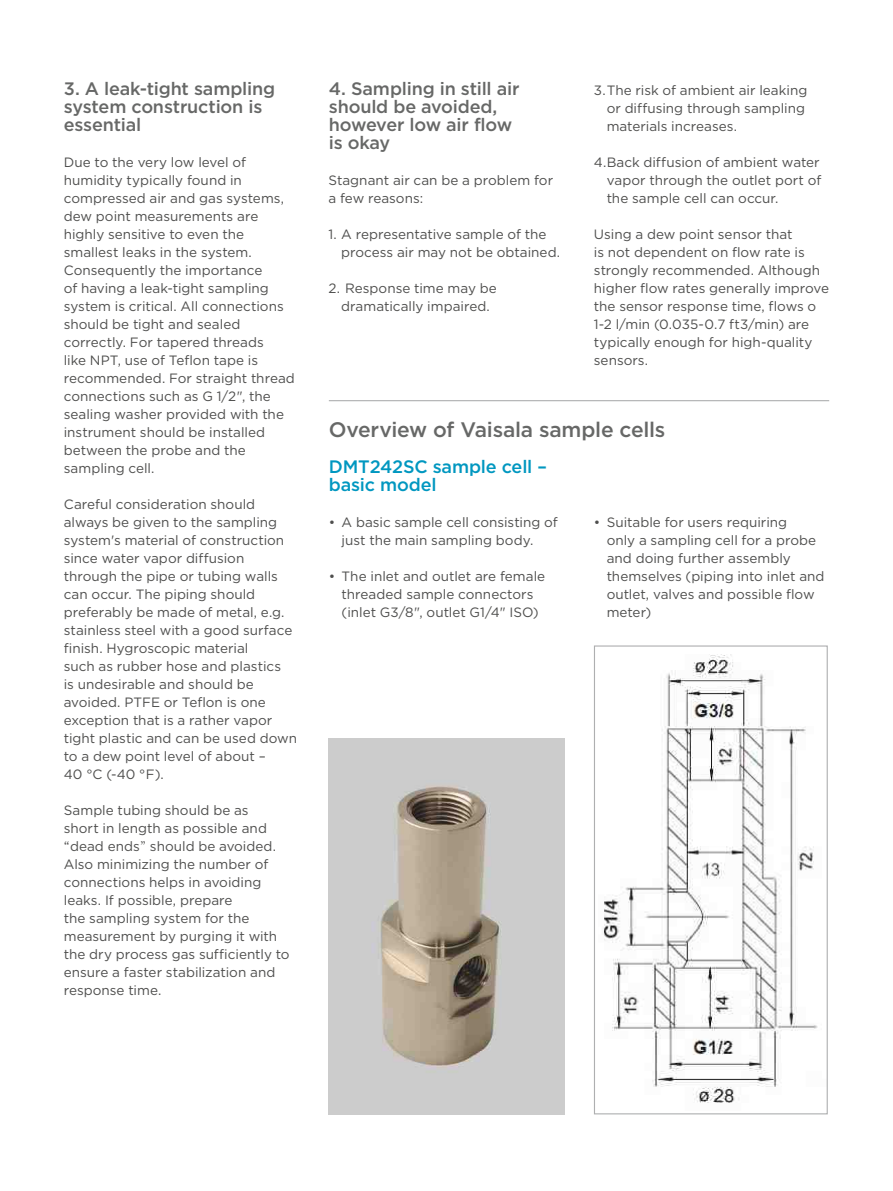
<style>
.page{position:relative;width:893px;height:1191px;background:#fff}
.page>*{position:absolute;margin:0;border:0;box-sizing:border-box;transform-origin:0 0}
.t1{font:500 21px "Gotham";letter-spacing:-.01em;color:#676867}
.t2{font:500 18px/18px "Gotham";letter-spacing:-.01em;color:#676867}
.t3{font:500 18px/18px "Gotham";letter-spacing:-.01em;color:#0097c0}
.t4{font:13.5px/18px "Gotham";color:#4e4e4d}
.s1{font-family:"Skatta Sans"}
.s2{font-family:"Simoncini Garamond Std"}
</style>
<div class="page">
<img style="left:599px;top:654px;width:227px;height:461px">
<img style="left:329px;top:738px;width:235px;height:376px">
<div style="left:594px;top:645px;width:234px;height:469px;border:1px solid #aeafb0"></div>
<hr style="left:329px;top:400px;width:500px;height:1px;background:#aeafb0">
<h2 class="t2" style="left:64px;top:79px;width:213px">3. A leak-tight sampling system construction is essential</h2>
<p class="t4" style="left:64px;top:152px;width:233px">Due to the very low level of humidity typically found in compressed air and gas systems, dew point measurements are highly sensitive to even the smallest leaks in the system.<br>Consequently the importance<br>of having a leak-tight sampling system is critical. All connections should be tight and sealed correctly. For tapered threads<br>like NPT, use of Teflon tape is recommended. For straight thread connections such as G 1/2", the sealing washer provided with the instrument should be installed between the probe and the sampling cell.</p>
<p class="t4" style="left:64px;top:494px;width:235px">Careful consideration should always be given to the sampling system's material of construction since water vapor diffusion through the pipe or tubing walls can occur. The piping should preferably be made of metal, e.g. stainless steel with a good surface finish. Hygroscopic material<br>such as rubber hose and plastics<br>is undesirable and should be avoided. PTFE or Teflon is one exception that is a rather vapor tight plastic and can be used down to a dew point level of about –<br>40 °C (-40 °F).</p>
<p class="t4" style="left:64px;top:800px;width:227px">Sample tubing should be as<br>short in length as possible and <span class="s1">“</span>dead ends<span class="s2">”</span> should be avoided.<br>Also minimizing the number of connections helps in avoiding leaks. If possible, prepare<br>the sampling system for the measurement by purging it with the dry process gas sufficiently to ensure a faster stabilization and response time.</p>
<h2 class="t2" style="left:329px;top:79px;width:192px">4. Sampling in still air should be avoided, however low air flow is okay</h2>
<p class="t4" style="left:328px;top:170px;width:226px">Stagnant air can be a problem for a few reasons:</p>
<p class="t4" style="left:341px;top:224px;width:220px;text-indent:-13px">1. A representative sample of the process air may not be obtained.</p>
<p class="t4" style="left:328px;top:278px;width:170px;text-align:center">2. Response time may be dramatically impaired.</p>
<p class="t4" style="left:607px;top:80px;width:202px;text-indent:-13px">3.The risk of ambient air leaking or diffusing through sampling materials increases.</p>
<p class="t4" style="left:607px;top:152px;width:216px;text-align:justify;text-indent:-13px">4.Back diffusion of ambient water vapor through the outlet port of the sample cell can occur.</p>
<p class="t4" style="left:594px;top:224px;width:237px">Using a dew point sensor that<br>is not dependent on flow rate is strongly recommended. Although higher flow rates generally improve the sensor response time, flows o<br>1-2 l/min (0.035-0.7 ft3/min) are typically enough for high-quality sensors.</p>
<h1 class="t1" style="left:329px;top:415px;width:338px">Overview of Vaisala sample cells</h1>
<h2 class="t3" style="left:329px;top:457px;width:220px">DMT242SC sample cell – basic model</h2>
<p class="t4" style="left:342px;top:512px;width:218px;text-indent:-13px">• A basic sample cell consisting of just the main sampling body.</p>
<p class="t4" style="left:329px;top:566px;width:218px;text-align:center">• The inlet and outlet are female threaded sample connectors (inlet G3/8", outlet G1/4" ISO)</p>
<p class="t4" style="left:607px;top:512px;width:219px;text-indent:-13px">• Suitable for users requiring<br>only a sampling cell for a probe and doing further assembly themselves (piping into inlet and outlet, valves and possible flow meter)</p>
</div>
